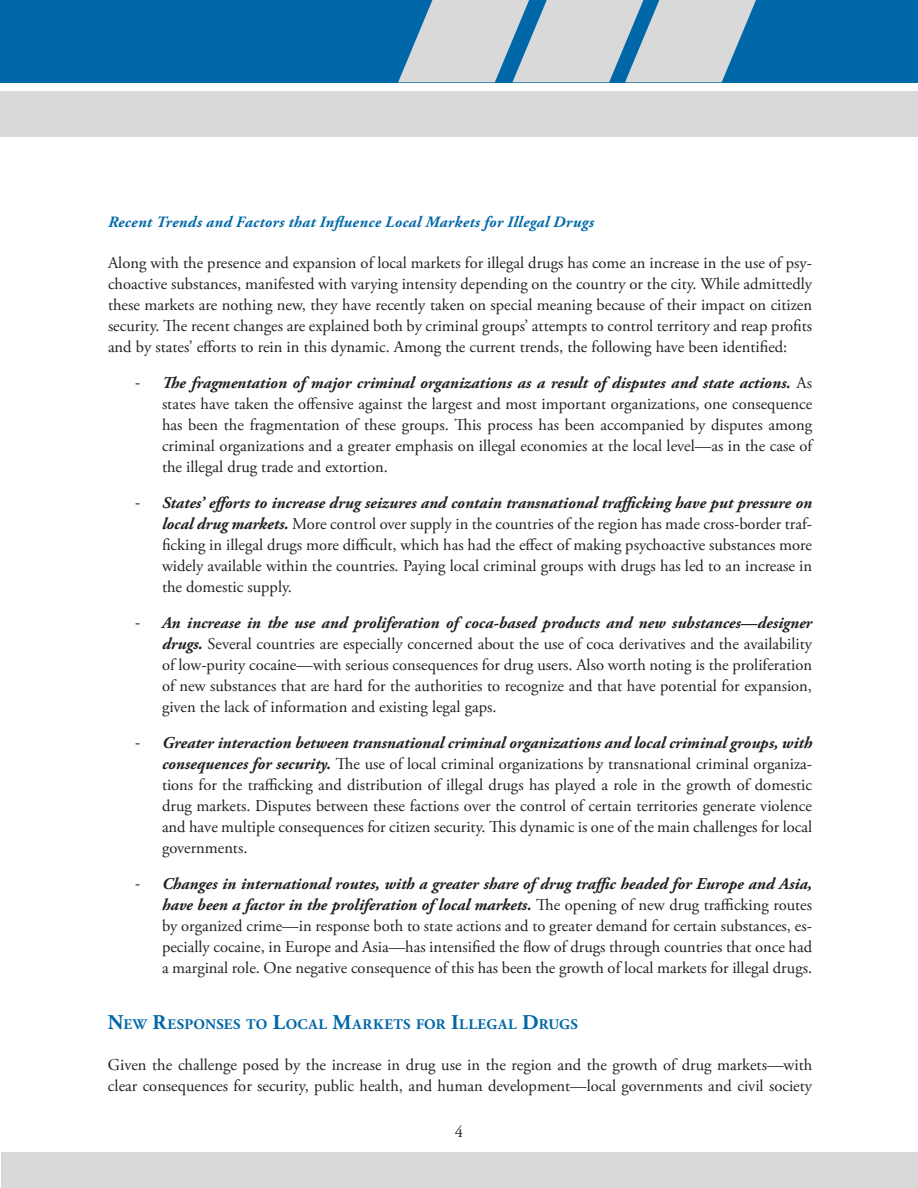
<style>
.page{position:relative;width:918px;height:1188px;background:#fff}
.page>*{position:absolute;margin:0;border:0;box-sizing:border-box;transform-origin:0 0}
.No_Spacing{font:16.5px/21px "Adobe Garamond Pro";color:#231f20;text-align:justify}
.subhead_B{font:italic 700 15.75px "Adobe Garamond Pro";letter-spacing:.025em;color:#0068a9}
.subhead_A{font:700 14.7px "Adobe Garamond Pro";letter-spacing:.025em;color:#0068a9}
.s1{font-family:"Calibri"}
.s2{font-weight:700;font-style:italic}
.s3{font-size:21px}
</style>
<div class="page">
<div style="left:0;top:0;width:918px;height:82px;background:#0068a9"></div>
<div style="left:0;top:92px;width:918px;height:45px;background:#d9d9d9"></div>
<svg style="left:398px;top:0;width:358px;height:82px"></svg>
<div style="left:1px;top:1153px;width:917px;height:35px;background:#d9d9d9"></div>
<p class="subhead_B" style="left:108px;top:213px;width:487px">Recent Trends and Factors that Influence Local Markets for Illegal Drugs</p>
<p class="No_Spacing" style="left:108px;top:253px;width:706px">Along with the presence and expansion of local markets for illegal drugs has come an increase in the use of psy&shy;choactive substances, manifested with varying intensity depending on the country or the city. While admittedly these markets are nothing new, they have recently taken on special meaning because of their impact on citizen security. The recent changes are explained both by criminal groups’ attempts to control territory and reap profits and by states’ efforts to rein in this dynamic. Among the current trends, the following have been identified:</p>
<p class="No_Spacing" style="left:162px;top:373px;width:652px;text-indent:-27px"><span class="s1">-</span> <span class="s2">The fragmentation of major criminal organizations as a result of disputes and state actions.</span> As states have taken the offensive against the largest and most important organizations, one consequence has been the fragmentation of these groups. This process has been accompanied by disputes among criminal organizations and a greater emphasis on illegal economies at the local level—as in the case of the illegal drug trade and extortion.</p>
<p class="No_Spacing" style="left:162px;top:493px;width:652px;text-indent:-27px"><span class="s1">-</span> <span class="s2">States’ efforts to increase drug seizures and contain transnational trafficking have put pressure on local drug markets.</span> More control over supply in the countries of the region has made cross-border traf&shy;ficking in illegal drugs more difficult, which has had the effect of making psychoactive substances more widely available within the countries. Paying local criminal groups with drugs has led to an increase in the domestic supply.</p>
<p class="No_Spacing" style="left:162px;top:613px;width:652px;text-indent:-27px"><span class="s1">-</span> <span class="s2">An increase in the use and proliferation of coca-based products and new substances—designer drugs.</span> Several countries are especially concerned about the use of coca derivatives and the availability of low-purity cocaine—with serious consequences for drug users. Also worth noting is the proliferation of new substances that are hard for the authorities to recognize and that have potential for expansion, given the lack of information and existing legal gaps.</p>
<p class="No_Spacing" style="left:162px;top:733px;width:652px;text-indent:-27px"><span class="s1">-</span> <span class="s2">Greater interaction between transnational criminal organizations and local criminal groups, with consequences for security.</span> The use of local criminal organizations by transnational criminal organiza&shy;tions for the trafficking and distribution of illegal drugs has played a role in the growth of domestic drug markets. Disputes between these factions over the control of certain territories generate violence and have multiple consequences for citizen security. This dynamic is one of the main challenges for local governments.</p>
<p class="No_Spacing" style="left:162px;top:874px;width:652px;text-indent:-27px"><span class="s1">-</span> <span class="s2">Changes in international routes, with a greater share of drug traffic headed for Europe and Asia, have been a factor in the proliferation of local markets.</span> The opening of new drug trafficking routes by organized crime—in response both to state actions and to greater demand for certain substances, es&shy;pecially cocaine, in Europe and Asia—has intensified the flow of drugs through countries that once had a marginal role. One negative consequence of this has been the growth of local markets for illegal drugs.</p>
<p class="subhead_A" style="left:108px;top:1016px;width:471px"><span class="s3">N</span>EW <span class="s3">R</span>ESPONSES TO <span class="s3">L</span>OCAL <span class="s3">M</span>ARKETS FOR <span class="s3">I</span>LLEGAL <span class="s3">D</span>RUGS</p>
<p class="No_Spacing" style="left:108px;top:1054px;width:706px">Given the challenge posed by the increase in drug use in the region and the growth of drug markets—with clear consequences for security, public health, and human development—local governments and civil society</p>
<p class="No_Spacing" style="left:455px;top:1122px;width:10px">4</p>
</div>
